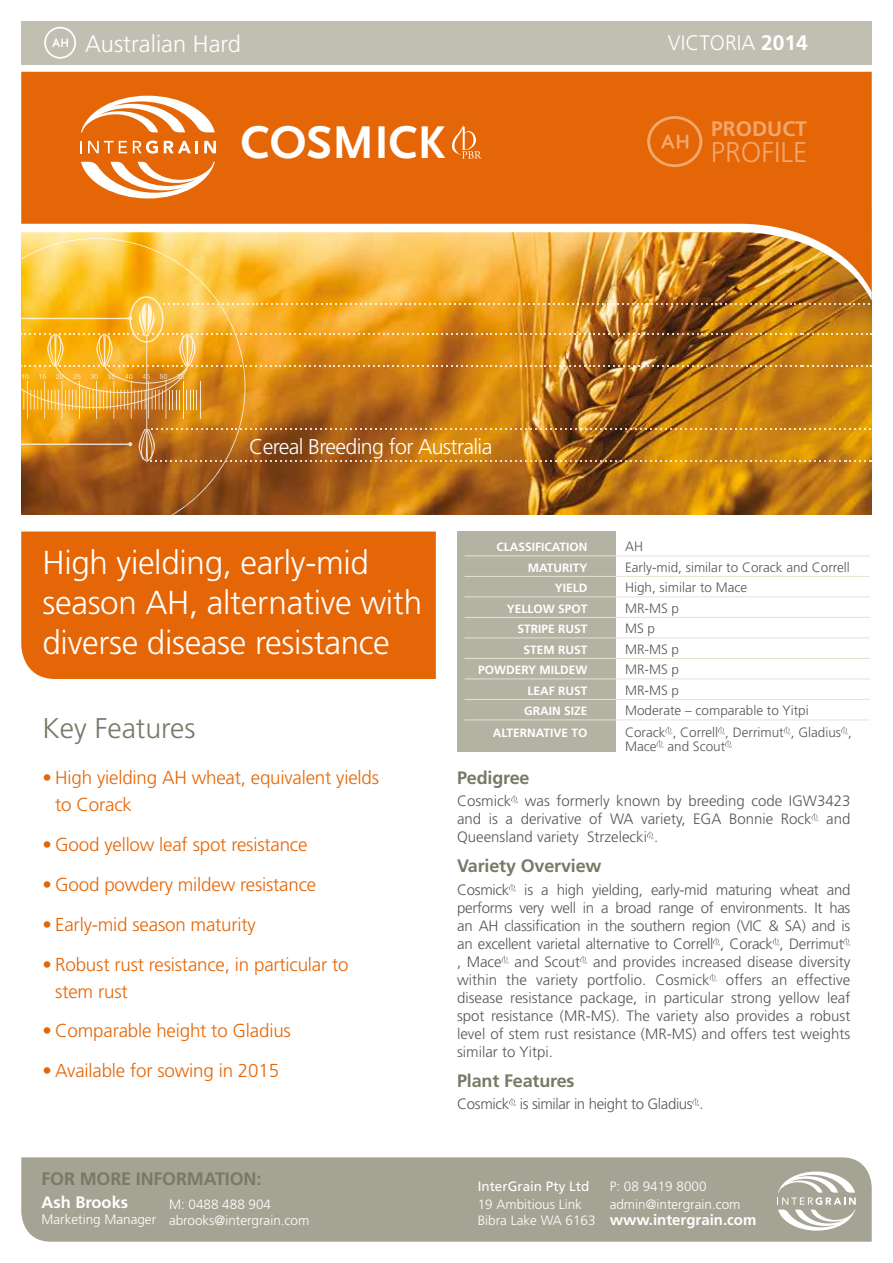
<style>
.page{position:relative;width:893px;height:1263px;background:#fff}
.page>*{position:absolute;margin:0;border:0;box-sizing:border-box;transform-origin:0 0}
.t1{font:700 48px "Scala Sans Caps";color:#fff}
.t2{font:300 33.15px/39.9px "Frutiger";letter-spacing:-.01em;color:#fff}
.t3{font:300 28.5px "Frutiger";color:#7a7966}
.t4{font:300 28.5px "Frutiger";color:#f2a76c}
.t5{font:300 23.7px "Frutiger";color:#fff}
.t6{font:300 21.3px "Frutiger";letter-spacing:-.03em;color:#fff}
.t7{font:300 21px "Frutiger";color:#fff}
.t8{font:700 21px "Frutiger";color:#f2a76c}
.t9{font:300 18.75px/27px "Frutiger";letter-spacing:-.01em;color:#e56606}
.t10{font:700 18px "Frutiger";letter-spacing:-.01em;color:#7a7966}
.t11{font:700 16.5px "Frutiger";color:#fff}
.t12{font:300 15px/18px "Frutiger";color:#575756;text-align:justify}
.t13{font:300 15px "Frutiger";letter-spacing:-.025em;color:#575756}
.t14{font:700 15px "Frutiger";color:#fff}
.t15{font:300 13.5px/13.5px "Frutiger";color:#575756}
.t16{font:300 13.5px/16.2px "Frutiger";color:#fff}
.t17{font:13.5px "Frutiger";color:#fff}
.t18{font:700 12px "Frutiger";color:#fff}
.s1{font-weight:700}
</style>
<div class="page">
<img style="left:245px;top:301px;width:627px;height:213px">
<img style="left:245px;top:292px;width:627px;height:9px">
<svg style="left:21px;top:72px;width:851px;height:220px;background:#e57c1f"></svg>
<div style="left:21px;top:21px;width:851px;height:44px;background:#c1bfb2"></div>
<svg style="left:80px;top:141px;width:1px;height:12px"></svg>
<svg style="left:88px;top:141px;width:39px;height:12px"></svg>
<svg style="left:133px;top:141px;width:25px;height:13px"></svg>
<svg style="left:164px;top:141px;width:34px;height:12px"></svg>
<svg style="left:204px;top:141px;width:12px;height:12px"></svg>
<svg style="left:81px;top:162px;width:134px;height:36px"></svg>
<svg style="left:81px;top:96px;width:134px;height:36px"></svg>
<svg style="left:245px;top:365px;width:627px;height:2px"></svg>
<svg style="left:245px;top:334px;width:627px;height:1px"></svg>
<svg style="left:245px;top:429px;width:626px;height:1px"></svg>
<svg style="left:245px;top:460px;width:626px;height:2px"></svg>
<svg style="left:245px;top:304px;width:625px;height:1px"></svg>
<svg style="left:21px;top:238px;width:224px;height:276px;background:#d9992e"></svg>
<svg style="left:73px;top:374px;width:8px;height:5px"></svg>
<svg style="left:56px;top:374px;width:3px;height:5px"></svg>
<svg style="left:39px;top:374px;width:7px;height:5px"></svg>
<svg style="left:22px;top:374px;width:7px;height:5px"></svg>
<svg style="left:160px;top:374px;width:7px;height:5px"></svg>
<svg style="left:142px;top:374px;width:4px;height:5px"></svg>
<svg style="left:125px;top:374px;width:7px;height:5px"></svg>
<svg style="left:108px;top:374px;width:3px;height:5px"></svg>
<svg style="left:90px;top:374px;width:8px;height:5px"></svg>
<svg style="left:169px;top:390px;width:11px;height:20px"></svg>
<hr style="left:183px;top:381px;width:1px;height:38px;background:#fff">
<svg style="left:186px;top:390px;width:12px;height:20px"></svg>
<hr style="left:200px;top:381px;width:1px;height:38px;background:#fff">
<svg style="left:137px;top:302px;width:17px;height:33px"></svg>
<svg style="left:452px;top:125px;width:30px;height:34px"></svg>
<div style="left:21px;top:1157px;width:851px;height:85px;background:#a5a494"></div>
<div style="left:21px;top:531px;width:415px;height:148px;background:#e56606"></div>
<svg style="left:511px;top:795px;width:7px;height:8px"></svg>
<svg style="left:812px;top:813px;width:7px;height:8px"></svg>
<svg style="left:647px;top:831px;width:7px;height:8px"></svg>
<svg style="left:509px;top:883px;width:7px;height:8px"></svg>
<svg style="left:713px;top:937px;width:7px;height:8px"></svg>
<svg style="left:773px;top:937px;width:7px;height:8px"></svg>
<svg style="left:843px;top:937px;width:7px;height:8px"></svg>
<svg style="left:502px;top:955px;width:7px;height:8px"></svg>
<svg style="left:580px;top:955px;width:7px;height:8px"></svg>
<svg style="left:710px;top:973px;width:7px;height:8px"></svg>
<svg style="left:509px;top:1098px;width:7px;height:8px"></svg>
<svg style="left:692px;top:1098px;width:7px;height:8px"></svg>
<div style="left:457px;top:531px;width:158px;height:221px;background:#b3b2a3"></div>
<hr style="left:465px;top:555px;width:405px;height:1px;background:#e7e2d1">
<hr style="left:465px;top:576px;width:405px;height:1px;background:#e7e2d1">
<hr style="left:465px;top:596px;width:405px;height:1px;background:#e7e2d1">
<hr style="left:465px;top:617px;width:405px;height:1px;background:#e7e2d1">
<hr style="left:465px;top:637px;width:405px;height:1px;background:#e7e2d1">
<hr style="left:465px;top:658px;width:405px;height:1px;background:#e7e2d1">
<hr style="left:465px;top:678px;width:405px;height:1px;background:#e7e2d1">
<hr style="left:465px;top:699px;width:405px;height:1px;background:#e7e2d1">
<hr style="left:465px;top:719px;width:405px;height:1px;background:#e7e2d1">
<svg style="left:666px;top:726px;width:7px;height:8px"></svg>
<svg style="left:718px;top:726px;width:7px;height:8px"></svg>
<svg style="left:784px;top:726px;width:7px;height:8px"></svg>
<svg style="left:841px;top:726px;width:7px;height:8px"></svg>
<svg style="left:657px;top:740px;width:7px;height:8px"></svg>
<svg style="left:725px;top:740px;width:7px;height:8px"></svg>
<svg style="left:44px;top:27px;width:32px;height:32px"></svg>
<svg style="left:777px;top:1171px;width:79px;height:59px"></svg>
<svg style="left:647px;top:116px;width:55px;height:51px;background:#e7741c"></svg>
<h3 class="t5" style="left:85px;top:30px;width:158px">Australian Hard</h3>
<h1 class="t1" style="left:241px;top:116px;width:206px">COSMICK</h1>
<h3 class="t6" style="left:249px;top:435px;width:245px">Cereal Breeding for Australia</h3>
<h3 class="t7" style="left:668px;top:31px;width:142px">VICTORIA <span class="s1">2014</span></h3>
<h3 class="t8" style="left:711px;top:116px;width:97px">PRODUCT</h3>
<h3 class="t4" style="left:711px;top:136px;width:98px">PROFILE</h3>
<h2 class="t2" style="left:43px;top:543px;width:381px">High yielding, early-mid season AH, alternative with diverse disease resistance</h2>
<h3 class="t3" style="left:43px;top:712px;width:155px">Key Features</h3>
<p class="t9" style="left:55px;top:765px;width:325px;text-indent:-13px">• High yielding AH wheat, equivalent yields to Corack</p>
<p class="t9" style="left:43px;top:831px;width:266px">• Good yellow leaf spot resistance</p>
<p class="t9" style="left:43px;top:871px;width:275px">• Good powdery mildew resistance</p>
<p class="t9" style="left:43px;top:911px;width:215px">• Early-mid season maturity</p>
<p class="t9" style="left:55px;top:951px;width:295px;text-indent:-13px">• Robust rust resistance, in particular to stem rust</p>
<p class="t9" style="left:43px;top:1017px;width:250px">• Comparable height to Gladius</p>
<p class="t9" style="left:43px;top:1057px;width:238px">• Available for sowing in 2015</p>
<p class="t10" style="left:41px;top:1168px;width:221px">FOR MORE INFORMATION:</p>
<p class="t11" style="left:41px;top:1192px;width:88px">Ash Brooks</p>
<p class="t16" style="left:41px;top:1211px;width:116px">Marketing Manager</p>
<p class="t16" style="left:169px;top:1196px;width:142px">M: 0488 488 904 abrooks@intergrain.com</p>
<p class="t18" style="left:496px;top:540px;width:93px">CLASSIFICATION</p>
<p class="t15" style="left:625px;top:540px;width:20px">AH</p>
<p class="t18" style="left:528px;top:560px;width:61px">MATURITY</p>
<p class="t15" style="left:625px;top:560px;width:226px">Early-mid, similar to Corack and Correll</p>
<p class="t18" style="left:555px;top:581px;width:34px">YIELD</p>
<p class="t15" style="left:625px;top:581px;width:124px">High, similar to Mace</p>
<p class="t18" style="left:507px;top:601px;width:82px">YELLOW SPOT</p>
<p class="t15" style="left:625px;top:601px;width:56px">MR-MS p</p>
<p class="t18" style="left:517px;top:622px;width:72px">STRIPE RUST</p>
<p class="t15" style="left:625px;top:622px;width:32px">MS p</p>
<p class="t18" style="left:524px;top:642px;width:66px">STEM RUST</p>
<p class="t15" style="left:625px;top:642px;width:56px">MR-MS p</p>
<p class="t18" style="left:478px;top:663px;width:111px">POWDERY MILDEW</p>
<p class="t15" style="left:625px;top:663px;width:56px">MR-MS p</p>
<p class="t18" style="left:528px;top:683px;width:62px">LEAF RUST</p>
<p class="t15" style="left:625px;top:684px;width:56px">MR-MS p</p>
<p class="t18" style="left:524px;top:704px;width:65px">GRAIN SIZE</p>
<p class="t15" style="left:625px;top:704px;width:185px">Moderate – comparable to Yitpi</p>
<p class="t18" style="left:493px;top:726px;width:96px">ALTERNATIVE TO</p>
<p class="t15" style="left:625px;top:726px;width:228px">Corack , Correll , Derrimut , Gladius ,<br>Mace and Scout</p>
<p class="t10" style="left:457px;top:767px;width:74px">Pedigree</p>
<p class="t12" style="left:457px;top:792px;width:395px">Cosmick was formerly known by breeding code IGW3423 and is a derivative of WA variety, EGA Bonnie Rock and Queensland variety Strzelecki .</p>
<p class="t10" style="left:457px;top:855px;width:146px">Variety Overview</p>
<p class="t12" style="left:457px;top:880px;width:395px;text-align:left">Cosmick is a high yielding, early-mid maturing wheat and performs very well in a broad range of environments. It has an AH classification in the southern region (VIC &amp; SA) and is an excellent varietal alternative to Correll , Corack , Derrimut , Mace and Scout and provides increased disease diversity within the variety portfolio. Cosmick offers an effective disease resistance package, in particular strong yellow leaf spot resistance (MR-MS). The variety also provides a robust level of stem rust resistance (MR-MS) and offers test weights similar to Yitpi.</p>
<p class="t10" style="left:457px;top:1070px;width:119px">Plant Features</p>
<p class="t13" style="left:457px;top:1095px;width:248px">Cosmick is similar in height to Gladius .</p>
<p class="t17" style="left:478px;top:1178px;width:113px">InterGrain Pty Ltd</p>
<p class="t16" style="left:478px;top:1196px;width:119px">19 Ambitious Link<br>Bibra Lake WA 6163</p>
<p class="t16" style="left:610px;top:1177px;width:132px;line-height:18.3px">P: 08 9419 8000 admin@intergrain.com</p>
<p class="t14" style="left:610px;top:1211px;width:148px">www.intergrain.com</p>
</div>
